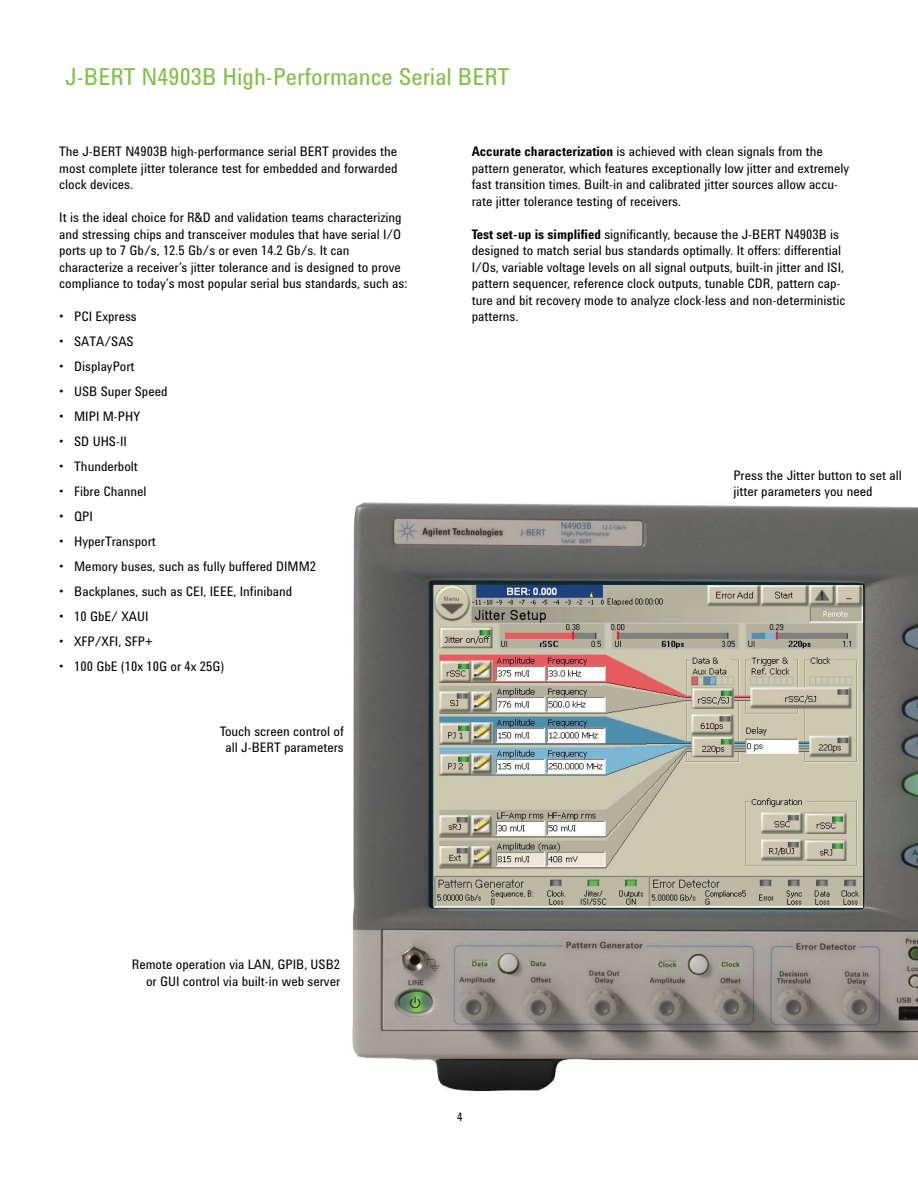
<style>
.page{position:relative;width:918px;height:1188px;background:#fff}
.page>*{position:absolute;margin:0;border:0;box-sizing:border-box;transform-origin:0 0}
.t1{font:24px "Agilent Condensed CFF";color:#7dc242}
.t2{font:13.5px/16.5px "Agilent Condensed CFF";color:#000}
.t3{font:12px "Agilent Condensed CFF";color:#000}
.s1{font-weight:700}
</style>
<div class="page">
<img style="left:352px;top:502px;width:566px;height:589px">
<img style="left:435px;top:585px;width:428px;height:322px">
<h1 class="t1" style="left:65px;top:68px;width:446px">J-BERT N4903B High-Performance Serial BERT</h1>
<p class="t2" style="left:59px;top:145px;width:340px;text-align:justify">The J-BERT N4903B high-performance serial BERT provides the most complete jitter tolerance test for embedded and forwarded clock devices.</p>
<p class="t2" style="left:59px;top:211px;width:350px">It is the ideal choice for R&amp;D and validation teams characterizing and stressing chips and transceiver modules that have serial I/O ports up to 7 Gb/s, 12.5 Gb/s or even 14.2 Gb/s. It can characterize a receiver’s jitter tolerance and is designed to prove compliance to today’s most popular serial bus standards, such as:</p>
<p class="t2" style="left:59px;top:310px;width:79px">• PCI Express</p>
<p class="t2" style="left:59px;top:335px;width:76px">• SATA/SAS</p>
<p class="t2" style="left:59px;top:360px;width:77px">• DisplayPort</p>
<p class="t2" style="left:59px;top:385px;width:110px">• USB Super Speed</p>
<p class="t2" style="left:59px;top:410px;width:82px">• MIPI M-PHY</p>
<p class="t2" style="left:59px;top:435px;width:69px">• SD UHS-II</p>
<p class="t2" style="left:59px;top:460px;width:80px">• Thunderbolt</p>
<p class="t2" style="left:59px;top:485px;width:89px">• Fibre Channel</p>
<p class="t2" style="left:59px;top:510px;width:35px">• QPI</p>
<p class="t2" style="left:59px;top:535px;width:98px">• HyperTransport</p>
<p class="t2" style="left:59px;top:560px;width:258px">• Memory buses, such as fully buffered DIMM2</p>
<p class="t2" style="left:59px;top:585px;width:235px">• Backplanes, such as CEI, IEEE, Infiniband</p>
<p class="t2" style="left:59px;top:610px;width:91px">• 10 GbE/ XAUI</p>
<p class="t2" style="left:59px;top:635px;width:95px">• XFP/XFI, SFP+</p>
<p class="t2" style="left:59px;top:660px;width:167px">• 100 GbE (10x 10G or 4x 25G)</p>
<p class="t2" style="left:220px;top:724px;width:126px;text-align:center">Touch screen control of all J-BERT parameters</p>
<p class="t2" style="left:472px;top:145px;width:379px"><span class="s1">Accurate characterization</span> is achieved with clean signals from the pattern generator, which features exceptionally low jitter and extremely fast transition times. Built-in and calibrated jitter sources allow accu&shy;rate jitter tolerance testing of receivers.</p>
<p class="t2" style="left:472px;top:227px;width:375px"><span class="s1">Test set-up is simplified</span> significantly, because the J-BERT N4903B is designed to match serial bus standards optimally. It offers: differential I/Os, variable voltage levels on all signal outputs, built-in jitter and ISI, pattern sequencer, reference clock outputs, tunable CDR, pattern cap&shy;ture and bit recovery mode to analyze clock-less and non-deterministic patterns.</p>
<p class="t2" style="left:733px;top:468px;width:170px">Press the Jitter button to set all jitter parameters you need</p>
<p class="t2" style="left:132px;top:958px;width:210px;text-align:right">Remote operation via LAN, GPIB, USB2 or GUI control via built-in web server</p>
<p class="t3" style="left:457px;top:1113px;width:7px">4</p>
</div>
